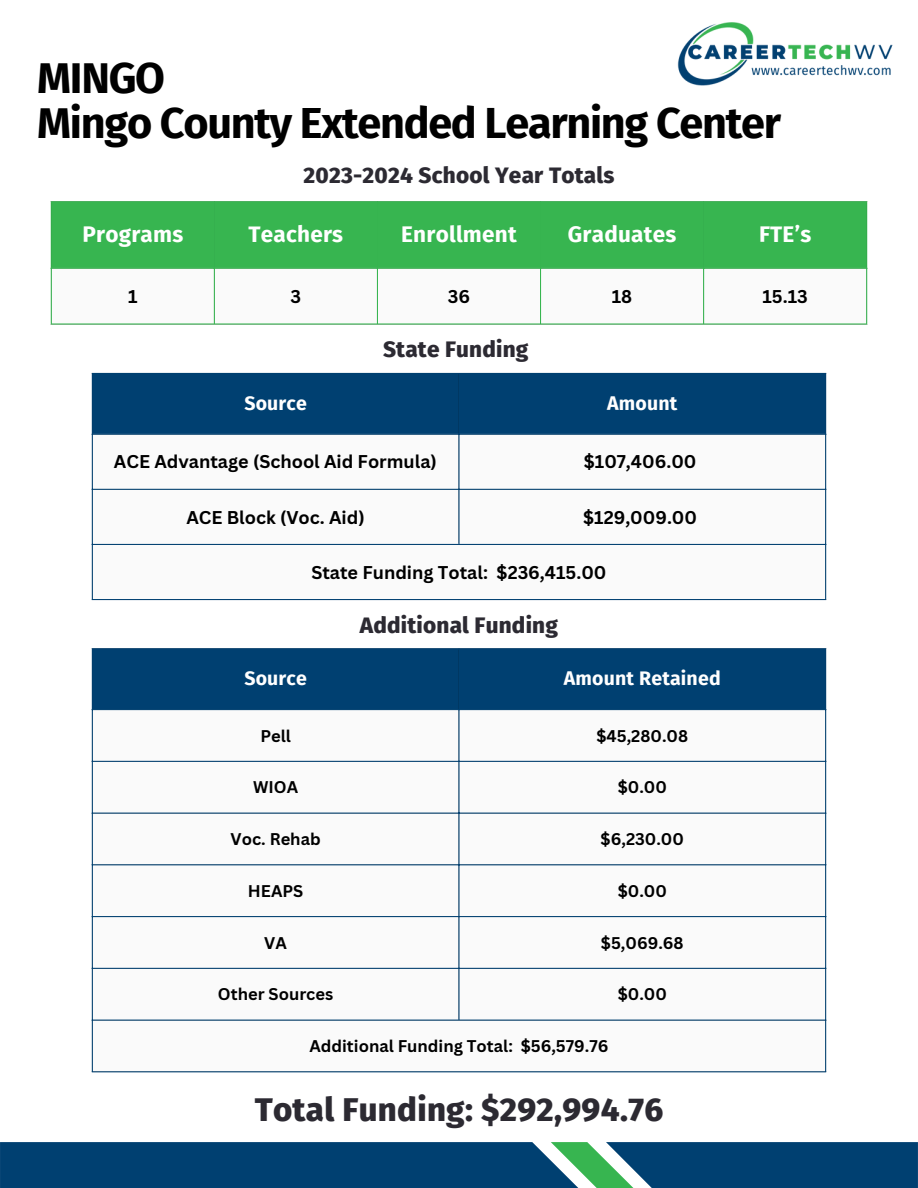
<style>
.page{position:relative;width:918px;height:1188px;background:#fff}
.page>*{position:absolute;margin:0;border:0;box-sizing:border-box;transform-origin:0 0}
.t1{font:700 43.2px/45px "Fira Sans";letter-spacing:-.03em;color:#000}
.t2{font:800 33px "Fira Sans";letter-spacing:.01em;color:#2c2a32}
.t3{font:800 22.5px "Fira Sans";letter-spacing:.01em;color:#2c2a32}
.t4{font:700 22.5px "Fira Sans";letter-spacing:.01em;color:#fff}
.t5{font:700 19.5px "Fira Sans";letter-spacing:.01em;color:#fff}
.t6{font:700 18px "Canva Sans";color:#000}
.t7{font:700 16.5px "Canva Sans";color:#000}
</style>
<div class="page">
<div style="left:93px;top:374px;width:732px;height:60px;background:#004071"></div>
<svg style="left:93px;top:488px;width:732px;height:56px"></svg>
<hr style="left:92px;top:374px;width:1px;height:225px;background:#004071">
<hr style="left:458px;top:374px;width:2px;height:170px;background:#004071">
<hr style="left:825px;top:374px;width:1px;height:225px;background:#004071">
<hr style="left:92px;top:373px;width:734px;height:1px;background:#004071">
<hr style="left:92px;top:434px;width:734px;height:1px;background:#004071">
<hr style="left:92px;top:489px;width:734px;height:1px;background:#004071">
<hr style="left:92px;top:544px;width:734px;height:1px;background:#004071">
<hr style="left:92px;top:599px;width:734px;height:1px;background:#004071">
<div style="left:93px;top:649px;width:732px;height:60px;background:#004071"></div>
<svg style="left:93px;top:710px;width:732px;height:310px"></svg>
<hr style="left:92px;top:649px;width:1px;height:422px;background:#004071">
<hr style="left:458px;top:649px;width:2px;height:371px;background:#004071">
<hr style="left:825px;top:649px;width:1px;height:422px;background:#004071">
<hr style="left:92px;top:648px;width:734px;height:1px;background:#004071">
<hr style="left:92px;top:709px;width:734px;height:1px;background:#004071">
<hr style="left:92px;top:761px;width:734px;height:1px;background:#004071">
<hr style="left:92px;top:813px;width:734px;height:1px;background:#004071">
<hr style="left:92px;top:864px;width:734px;height:1px;background:#004071">
<hr style="left:92px;top:916px;width:734px;height:1px;background:#004071">
<hr style="left:92px;top:968px;width:734px;height:1px;background:#004071">
<hr style="left:92px;top:1020px;width:734px;height:1px;background:#004071">
<hr style="left:92px;top:1071px;width:734px;height:1px;background:#004071">
<svg style="left:0;top:1142px;width:918px;height:46px"></svg>
<img style="left:677px;top:22px;width:216px;height:64px">
<div style="left:52px;top:202px;width:814px;height:66px;background:#37b550"></div>
<svg style="left:213px;top:269px;width:492px;height:54px"></svg>
<hr style="left:51px;top:202px;width:1px;height:121px;background:#37b550">
<hr style="left:214px;top:202px;width:1px;height:121px;background:#37b550">
<hr style="left:377px;top:202px;width:1px;height:121px;background:#37b550">
<hr style="left:540px;top:202px;width:1px;height:121px;background:#37b550">
<hr style="left:703px;top:202px;width:1px;height:121px;background:#37b550">
<hr style="left:866px;top:202px;width:1px;height:121px;background:#37b550">
<hr style="left:51px;top:201px;width:816px;height:1px;background:#37b550">
<hr style="left:51px;top:268px;width:816px;height:1px;background:#37b550">
<hr style="left:51px;top:323px;width:816px;height:2px;background:#37b550">
<p class="t1" style="left:37px;top:56px;width:745px">MINGO<br>Mingo County Extended Learning Center</p>
<p class="t3" style="left:303px;top:162px;width:313px">2023-2024 School Year Totals</p>
<p class="t4" style="left:82px;top:221px;width:102px">Programs</p>
<p class="t4" style="left:249px;top:221px;width:96px">Teachers</p>
<p class="t4" style="left:401px;top:221px;width:117px">Enrollment</p>
<p class="t4" style="left:568px;top:221px;width:110px">Graduates</p>
<p class="t4" style="left:759px;top:221px;width:54px">FTE’s</p>
<p class="t6" style="left:128px;top:283px;width:11px">1</p>
<p class="t6" style="left:291px;top:283px;width:12px">3</p>
<p class="t6" style="left:448px;top:283px;width:24px">36</p>
<p class="t6" style="left:612px;top:283px;width:22px">18</p>
<p class="t6" style="left:762px;top:283px;width:47px">15.13</p>
<p class="t3" style="left:383px;top:336px;width:147px">State Funding</p>
<p class="t5" style="left:244px;top:392px;width:64px">Source</p>
<h1 class="t5" style="left:607px;top:392px;width:72px">Amount</h1>
<p class="t6" style="left:114px;top:449px;width:324px">ACE Advantage (School Aid Formula)</p>
<p class="t6" style="left:584px;top:449px;width:114px">$107,406.00</p>
<p class="t6" style="left:186px;top:504px;width:180px">ACE Block (Voc. Aid)</p>
<p class="t6" style="left:583px;top:504px;width:115px">$129,009.00</p>
<p class="t6" style="left:311px;top:559px;width:297px">State Funding Total: $236,415.00</p>
<p class="t3" style="left:360px;top:612px;width:200px">Additional Funding</p>
<p class="t5" style="left:244px;top:667px;width:64px">Source</p>
<p class="t5" style="left:564px;top:667px;width:158px">Amount Retained</p>
<p class="t7" style="left:260px;top:724px;width:32px">Pell</p>
<p class="t7" style="left:596px;top:724px;width:93px">$45,280.08</p>
<p class="t7" style="left:253px;top:776px;width:47px">WIOA</p>
<p class="t7" style="left:618px;top:776px;width:51px">$0.00</p>
<p class="t7" style="left:231px;top:828px;width:92px">Voc. Rehab</p>
<p class="t7" style="left:601px;top:828px;width:85px">$6,230.00</p>
<p class="t7" style="left:248px;top:879px;width:57px">HEAPS</p>
<p class="t7" style="left:618px;top:879px;width:51px">$0.00</p>
<p class="t7" style="left:264px;top:931px;width:24px">VA</p>
<p class="t7" style="left:601px;top:931px;width:84px">$5,069.68</p>
<p class="t7" style="left:218px;top:983px;width:117px">Other Sources</p>
<p class="t7" style="left:618px;top:983px;width:51px">$0.00</p>
<p class="t7" style="left:309px;top:1035px;width:301px">Additional Funding Total: $56,579.76</p>
<p class="t2" style="left:255px;top:1090px;width:410px">Total Funding: $292,994.76</p>
</div>
